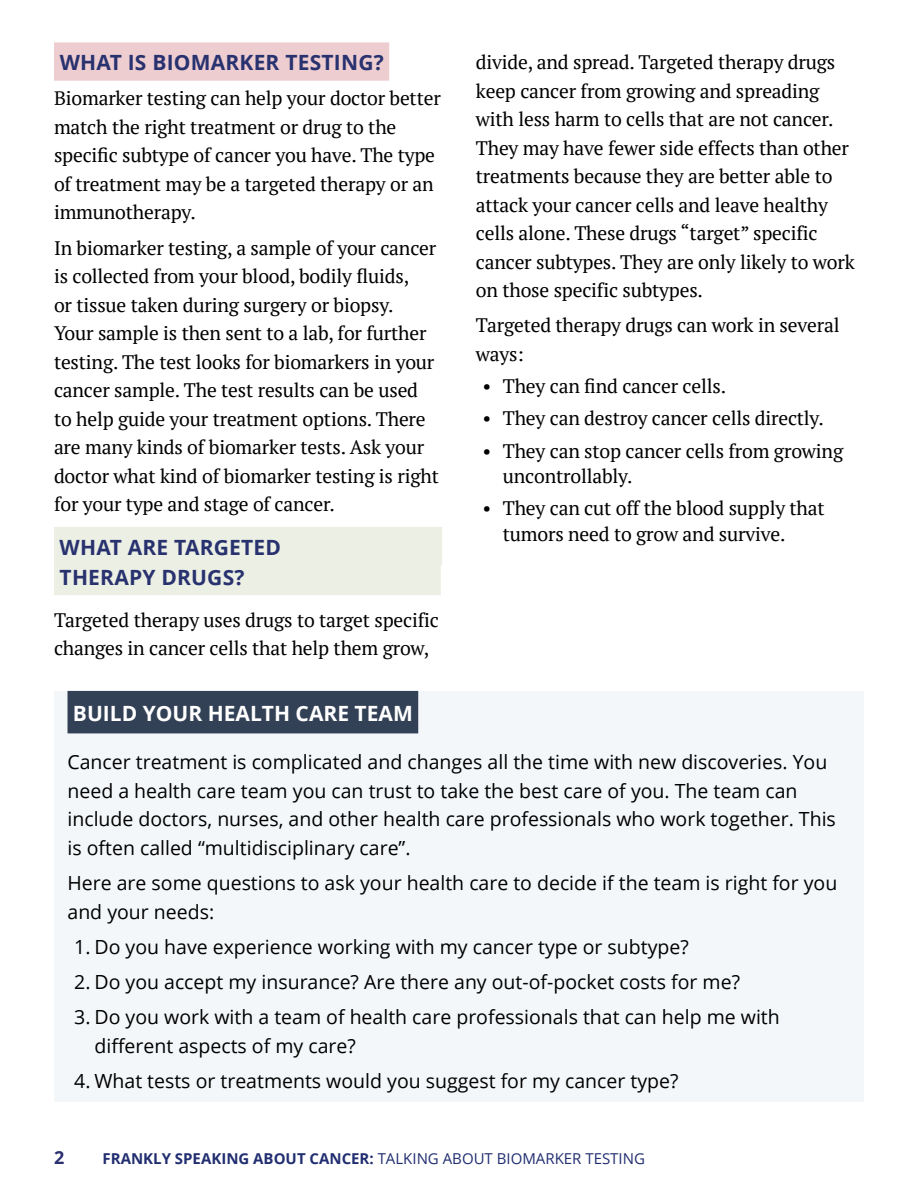
<style>
.page{position:relative;width:918px;height:1188px;background:#fff}
.page>*{position:absolute;margin:0;border:0;box-sizing:border-box;transform-origin:0 0}
.t1{font:700 21px/30px "Open Sans";letter-spacing:.01em;color:#28326f}
.t2{font:700 21px "Open Sans";color:#fff}
.t3{font:19.5px/28.5px "PT Serif";letter-spacing:-.01em;color:#000}
.t4{font:19.5px/28.5px "Open Sans";color:#000}
.t5{font:700 18px "Open Sans";color:#2a3070}
.t6{font:15px "Open Sans";color:#212e70}
.s1{font-weight:700}
</style>
<div class="page">
<div style="left:54px;top:42px;width:335px;height:39px;background:#eecdd1"></div>
<div style="left:54px;top:527px;width:388px;height:38px;background:#ecefe3"></div>
<div style="left:54px;top:557px;width:387px;height:38px;background:#ecefe3"></div>
<div style="left:54px;top:691px;width:810px;height:411px;background:#f4f7f9"></div>
<div style="left:68px;top:691px;width:350px;height:42px;background:#334156"></div>
<p class="t1" style="left:60px;top:47px;width:326px">WHAT IS BIOMARKER TESTING?</p>
<p class="t3" style="left:54px;top:84px;width:388px">Biomarker testing can help your doctor better match the right treatment or drug to the specific subtype of cancer you have. The type of treatment may be a targeted therapy or an immunotherapy.</p>
<p class="t3" style="left:54px;top:233px;width:386px">In biomarker testing, a sample of your cancer is collected from your blood, bodily fluids,<br>or tissue taken during surgery or biopsy.<br>Your sample is then sent to a lab, for further testing. The test looks for biomarkers in your cancer sample. The test results can be used to help guide your treatment options. There are many kinds of biomarker tests. Ask your doctor what kind of biomarker testing is right for your type and stage of cancer.</p>
<p class="t1" style="left:60px;top:531px;width:223px">WHAT ARE TARGETED<br>THERAPY DRUGS?</p>
<p class="t3" style="left:54px;top:605px;width:386px">Targeted therapy uses drugs to target specific changes in cancer cells that help them grow,</p>
<p class="t3" style="left:476px;top:48px;width:381px">divide, and spread. Targeted therapy drugs keep cancer from growing and spreading with less harm to cells that are not cancer.<br>They may have fewer side effects than other treatments because they are better able to attack your cancer cells and leave healthy cells alone. These drugs “target” specific cancer subtypes. They are only likely to work on those specific subtypes.</p>
<p class="t3" style="left:476px;top:311px;width:365px">Targeted therapy drugs can work in several ways:</p>
<p class="t3" style="left:483px;top:372px;width:245px">• They can find cancer cells.</p>
<p class="t3" style="left:483px;top:404px;width:343px">• They can destroy cancer cells directly.</p>
<p class="t3" style="left:503px;top:438px;width:342px;line-height:25.5px;text-indent:-20px">• They can stop cancer cells from growing uncontrollably.</p>
<p class="t3" style="left:503px;top:496px;width:323px;line-height:25.5px;text-indent:-20px">• They can cut off the blood supply that tumors need to grow and survive.</p>
<p class="t2" style="left:73px;top:698px;width:341px">BUILD YOUR HEALTH CARE TEAM</p>
<p class="t4" style="left:68px;top:748px;width:770px">Cancer treatment is complicated and changes all the time with new discoveries. You need a health care team you can trust to take the best care of you. The team can include doctors, nurses, and other health care professionals who work together. This is often called “multidisciplinary care”.</p>
<p class="t4" style="left:68px;top:868px;width:771px">Here are some questions to ask your health care to decide if the team is right for you and your needs:</p>
<p class="t4" style="left:74px;top:932px;width:616px">1. Do you have experience working with my cancer type or subtype?</p>
<p class="t4" style="left:74px;top:967px;width:667px">2. Do you accept my insurance? Are there any out-of-pocket costs for me?</p>
<p class="t4" style="left:94px;top:1003px;width:687px;text-indent:-20px">3. Do you work with a team of health care professionals that can help me with different aspects of my care?</p>
<p class="t4" style="left:74px;top:1066px;width:606px">4. What tests or treatments would you suggest for my cancer type?</p>
<p class="t5" style="left:54px;top:1145px;width:12px">2</p>
<p class="t6" style="left:103px;top:1149px;width:544px"><span class="s1">FRANKLY SPEAKING ABOUT CANCER:</span> TALKING ABOUT BIOMARKER TESTING</p>
</div>
